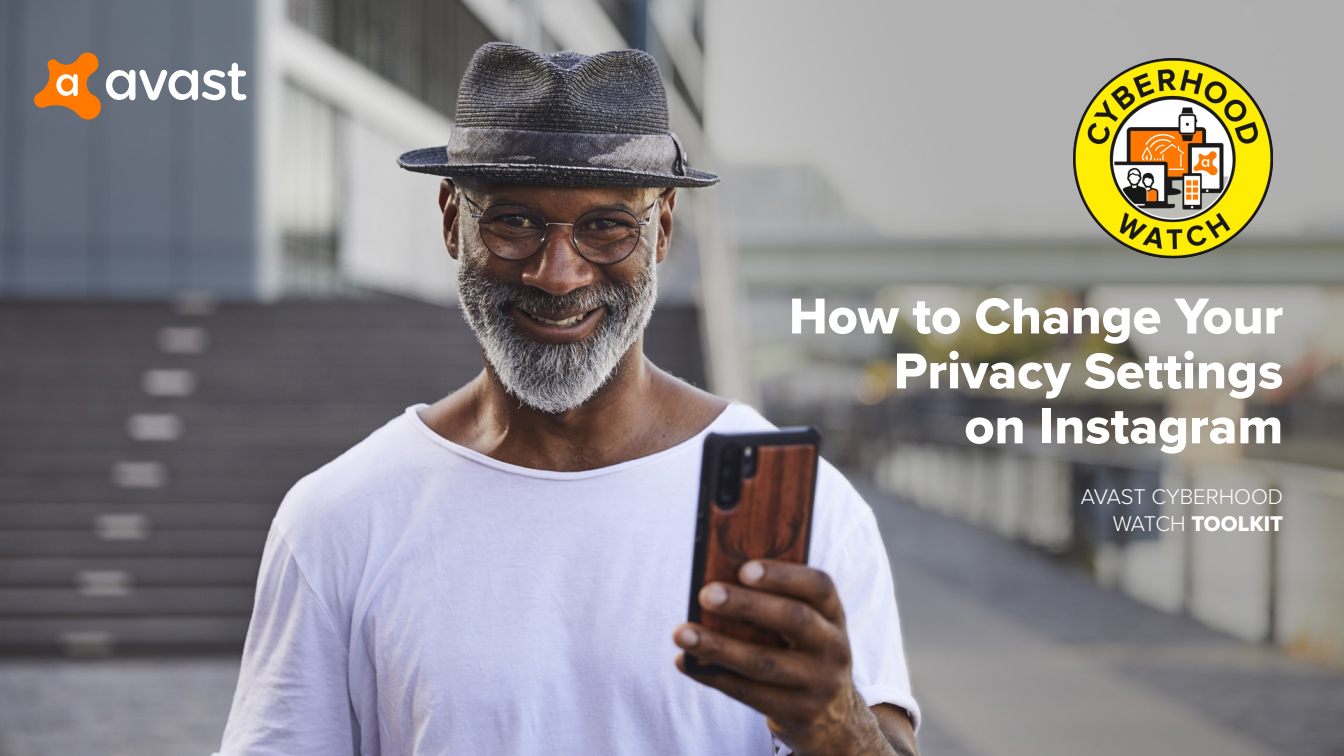
<style>
.page{position:relative;width:1344px;height:756px;background:#fff}
.page>*{position:absolute;margin:0;border:0;box-sizing:border-box;transform-origin:0 0}
.t1{font:52.29px/54.9px "Proxima Nova Extrabld";color:#fff;text-align:right}
.t2{font:300 22.05px "Proxima Nova";color:#fff}
.t3{font:22.05px "Proxima Nova Extrabld";color:#fff}
.s1{font-family:"Proxima Nova";font-weight:300}
</style>
<div class="page">
<img style="left:0;top:0;width:1344px;height:756px">
<img style="left:1071px;top:57px;width:204px;height:203px">
<svg style="left:34px;top:52px;width:212px;height:69px;background:#97877d"></svg>
<p class="t1" style="left:789px;top:288px;width:496px">How to Change Your<br>Privacy Settings<br>on Instagram</p>
<p class="t2" style="left:1081px;top:481px;width:204px">AVAST CYBERHOOD</p>
<p class="t3" style="left:1113px;top:507px;width:172px"><span class="s1">WATCH</span> TOOLKIT</p>
</div>
